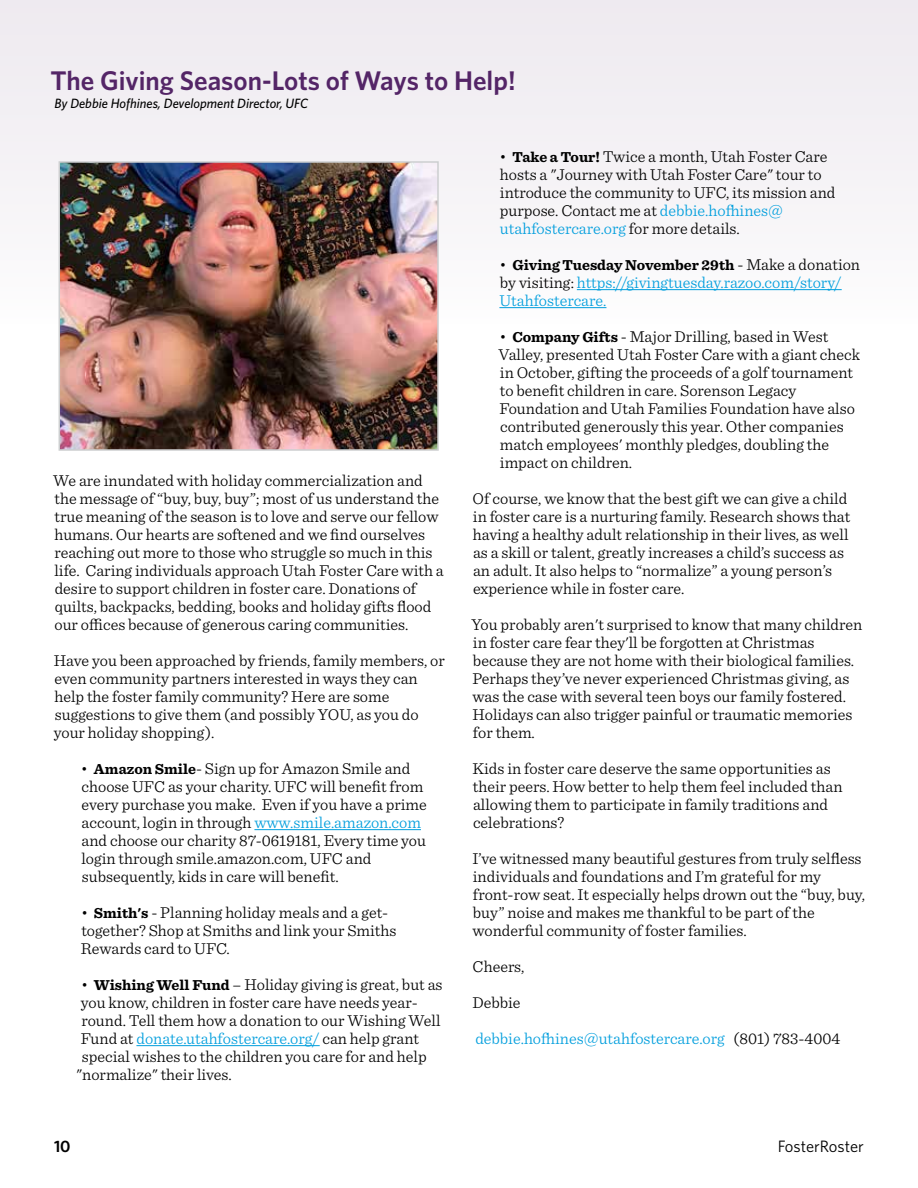
<style>
.page{position:relative;width:918px;height:1188px;background:#fff}
.page>*{position:absolute;margin:0;border:0;box-sizing:border-box;transform-origin:0 0}
.t1{font:600 27px "Whitney";color:#542567}
.t2{font:300 16.5px/18px "Sentinel";color:#000}
.t3{font:300 16.5px/36px "Sentinel";color:#009edd}
.t4{font:16.5px "Whitney";color:#000}
.t5{font:600 16.5px "Whitney";color:#000}
.t6{font:700 15px "Sentinel";color:#000}
.t7{font:italic 500 13.5px "Whitney";color:#000}
.s1{font-weight:700;font-size:15px}
.s2{color:#009edd}
.s3{color:#000}
.s4{font-weight:300;font-size:16.5px}
</style>
<div class="page">
<div style="left:0;top:0;width:918px;height:324px;background:#f3f0f4"></div>
<hr style="left:254px;top:829px;width:167px;height:1px;background:#009edd">
<hr style="left:136px;top:1045px;width:184px;height:1px;background:#009edd">
<hr style="left:577px;top:289px;width:265px;height:1px;background:#009edd">
<hr style="left:499px;top:307px;width:107px;height:1px;background:#009edd">
<img style="left:62px;top:164px;width:374px;height:284px">
<div style="left:59px;top:161px;width:380px;height:290px;border:2px solid #cdcfd0"></div>
<h1 class="t1" style="left:51px;top:63px;width:467px">The Giving Season-Lots of Ways to Help!</h1>
<p class="t7" style="left:54px;top:94px;width:255px">By Debbie Hofhines, Development Director, UFC</p>
<p class="t2" style="left:53px;top:470px;width:392px">We are inundated with holiday commercialization and the message of “buy, buy, buy”; most of us understand the true meaning of the season is to love and serve our fellow humans. Our hearts are softened and we find ourselves reaching out more to those who struggle so much in this life. Caring individuals approach Utah Foster Care with a desire to support children in foster care. Donations of quilts, backpacks, bedding, books and holiday gifts flood our offices because of generous caring communities.</p>
<p class="t2" style="left:54px;top:650px;width:393px">Have you been approached by friends, family members, or even community partners interested in ways they can help the foster family community? Here are some suggestions to give them (and possibly YOU, as you do your holiday shopping).</p>
<p class="t2" style="left:81px;top:758px;width:347px">• <span class="s1">Amazon Smile</span>- Sign up for Amazon Smile and choose UFC as your charity. UFC will benefit from every purchase you make. Even if you have a prime account, login in through <span class="s2">www.smile.amazon.com </span>and choose our charity 87-0619181, Every time you login through smile.amazon.com, UFC and subsequently, kids in care will benefit.</p>
<p class="t2" style="left:81px;top:902px;width:317px">• <span class="s1">Smith's</span> - Planning holiday meals and a get&shy;together? Shop at Smiths and link your Smiths<br>Rewards card to UFC.</p>
<p class="t2" style="left:81px;top:974px;width:363px">• <span class="s1">Wishing Well Fund</span> – Holiday giving is great, but as</p>
<p class="t2" style="left:81px;top:992px;width:339px">you know, children in foster care have needs year-</p>
<p class="t2" style="left:81px;top:1010px;width:361px">round. Tell them how a donation to our Wishing Well</p>
<p class="t3" style="left:81px;top:1019px;width:340px"><span class="s3">Fund at</span> donate.utahfostercare.org/ <span class="s3">can help grant</span></p>
<p class="t2" style="left:82px;top:1046px;width:346px">special wishes to the children you care for and help</p>
<p class="t2" style="left:76px;top:1064px;width:157px">"normalize" their lives.</p>
<p class="t2" style="left:499px;top:146px;width:338px">• <span class="s1">Take a Tour!</span> Twice a month, Utah Foster Care hosts a "Journey with Utah Foster Care" tour to introduce the community to UFC, its mission and purpose. Contact me at <span class="s2">debbie.hofhines@ utahfostercare.org</span> for more details.</p>
<p class="t6" style="left:500px;top:253px;width:362px"><span class="s4">•</span> Giving Tuesday November 29th <span class="s4">- Make a donation</span></p>
<p class="t3" style="left:499px;top:272px;width:344px;line-height:18px"><span class="s3">by visiting:</span> https://givingtuesday.razoo.com/story/<br>Utahfostercare.</p>
<p class="t2" style="left:499px;top:326px;width:363px">• <span class="s1">Company Gifts</span> - Major Drilling, based in West Valley, presented Utah Foster Care with a giant check in October, gifting the proceeds of a golf tournament to benefit children in care. Sorenson Legacy Foundation and Utah Families Foundation have also contributed generously this year. Other companies match employees' monthly pledges, doubling the impact on children.</p>
<p class="t2" style="left:473px;top:488px;width:379px">Of course, we know that the best gift we can give a child in foster care is a nurturing family. Research shows that having a healthy adult relationship in their lives, as well as a skill or talent, greatly increases a child’s success as an adult. It also helps to “normalize” a young person’s experience while in foster care.</p>
<p class="t2" style="left:471px;top:614px;width:392px">You probably aren't surprised to know that many children in foster care fear they'll be forgotten at Christmas because they are not home with their biological families.<br>Perhaps they’ve never experienced Christmas giving, as was the case with several teen boys our family fostered.<br>Holidays can also trigger painful or traumatic memories for them.</p>
<p class="t2" style="left:472px;top:758px;width:372px">Kids in foster care deserve the same opportunities as their peers. How better to help them feel included than allowing them to participate in family traditions and celebrations?</p>
<p class="t2" style="left:472px;top:848px;width:394px">I’ve witnessed many beautiful gestures from truly selfless individuals and foundations and I’m grateful for my front-row seat. It especially helps drown out the “buy, buy, buy” noise and makes me thankful to be part of the wonderful community of foster families.</p>
<p class="t3" style="left:472px;top:947px;width:370px"><span class="s3">Cheers,<br>Debbie<br></span>debbie.hofhines@utahfostercare.org <span class="s3">(801) 783-4004</span></p>
<p class="t5" style="left:54px;top:1135px;width:18px">10</p>
<p class="t4" style="left:778px;top:1135px;width:88px">FosterRoster</p>
</div>
